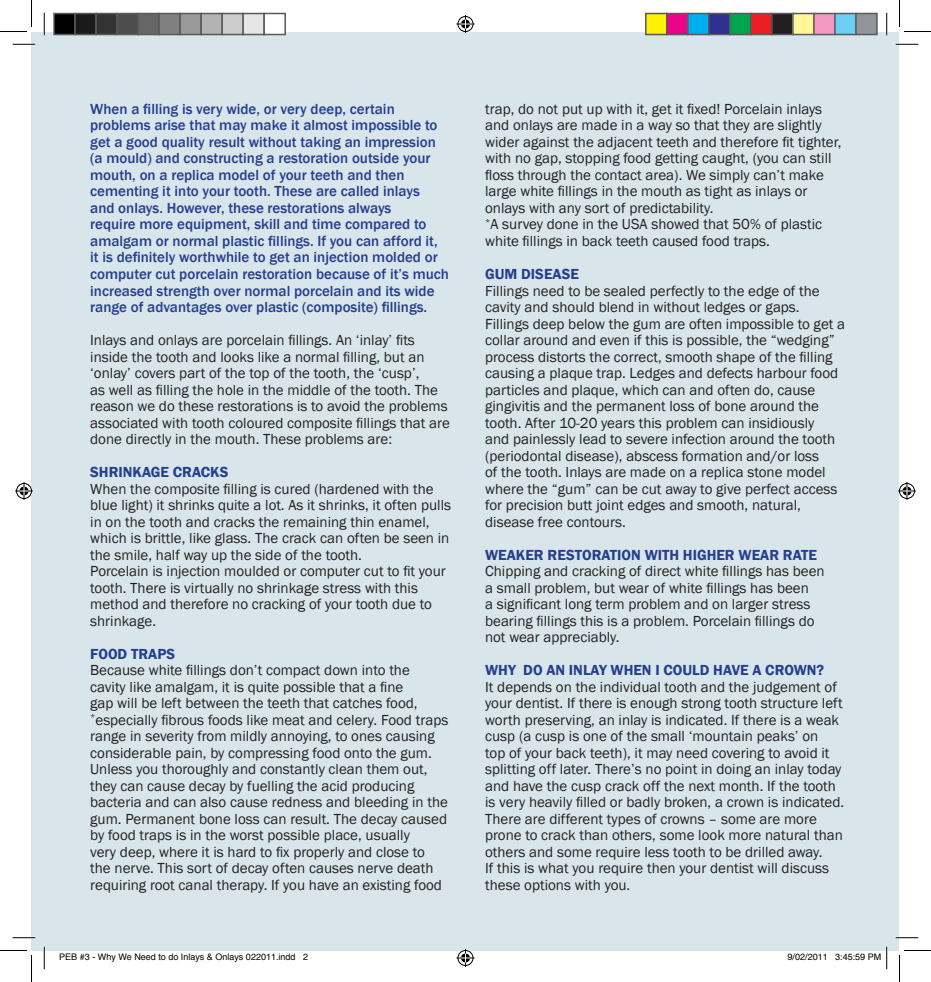
<style>
.page{position:relative;width:931px;height:982px;background:#fff}
.page>*{position:absolute;margin:0;border:0;box-sizing:border-box;transform-origin:0 0}
.t1{font:15px/16.5px "Franklin Gothic";color:#231f20}
.t2{font:500 15px/16.5px "Franklin Gothic";color:#253f8e}
.t3{font:600 15px "Franklin Gothic";color:#253f8e}
.t4{font:9px "Helvetica";color:#000}
</style>
<div class="page">
<div style="left:32px;top:32px;width:867px;height:918px;background:#d8e6eb"></div>
<hr style="left:13px;top:43px;width:22px;height:2px;background:#fff">
<hr style="left:895px;top:43px;width:23px;height:2px;background:#fff">
<hr style="left:13px;top:936px;width:22px;height:2px;background:#fff">
<hr style="left:895px;top:936px;width:23px;height:2px;background:#fff">
<hr style="left:43px;top:13px;width:2px;height:22px;background:#fff">
<hr style="left:43px;top:946px;width:2px;height:23px;background:#fff">
<hr style="left:885px;top:13px;width:2px;height:22px;background:#fff">
<svg style="left:13px;top:44px;width:22px;height:1px"></svg>
<svg style="left:895px;top:44px;width:23px;height:1px"></svg>
<svg style="left:13px;top:937px;width:22px;height:1px"></svg>
<svg style="left:895px;top:937px;width:23px;height:1px"></svg>
<svg style="left:44px;top:13px;width:1px;height:22px"></svg>
<svg style="left:44px;top:946px;width:1px;height:23px"></svg>
<svg style="left:886px;top:13px;width:1px;height:22px"></svg>
<svg style="left:0;top:0;width:32px;height:32px"></svg>
<svg style="left:0;top:950px;width:32px;height:31px"></svg>
<svg style="left:899px;top:0;width:31px;height:32px"></svg>
<svg style="left:899px;top:950px;width:31px;height:31px"></svg>
<svg style="left:456px;top:15px;width:18px;height:951px"></svg>
<svg style="left:15px;top:482px;width:18px;height:18px"></svg>
<svg style="left:898px;top:482px;width:17px;height:18px"></svg>
<div style="left:54px;top:14px;width:21px;height:21px;background:#000"></div>
<div style="left:53px;top:13px;width:23px;height:22px;border:2px solid #595959"></div>
<div style="left:75px;top:14px;width:21px;height:21px;background:#1a1a1a"></div>
<div style="left:74px;top:13px;width:23px;height:22px;border:2px solid #595959"></div>
<div style="left:96px;top:14px;width:21px;height:21px;background:#333"></div>
<div style="left:95px;top:13px;width:23px;height:22px;border:2px solid #595959"></div>
<div style="left:117px;top:14px;width:21px;height:21px;background:#4d4d4d"></div>
<div style="left:116px;top:13px;width:23px;height:22px;border:2px solid #595959"></div>
<div style="left:138px;top:14px;width:21px;height:21px;background:#666"></div>
<div style="left:137px;top:13px;width:23px;height:22px;border:2px solid #595959"></div>
<div style="left:159px;top:14px;width:21px;height:21px;background:#808080"></div>
<div style="left:158px;top:13px;width:23px;height:22px;border:2px solid #595959"></div>
<div style="left:180px;top:14px;width:21px;height:21px;background:#999"></div>
<div style="left:179px;top:13px;width:23px;height:22px;border:2px solid #595959"></div>
<div style="left:201px;top:14px;width:21px;height:21px;background:#b3b3b3"></div>
<div style="left:200px;top:13px;width:23px;height:22px;border:2px solid #595959"></div>
<div style="left:222px;top:14px;width:21px;height:21px;background:#ccc"></div>
<div style="left:221px;top:13px;width:23px;height:22px;border:2px solid #595959"></div>
<div style="left:243px;top:14px;width:21px;height:21px;background:#e6e6e6"></div>
<div style="left:242px;top:13px;width:23px;height:22px;border:2px solid #595959"></div>
<div style="left:263px;top:13px;width:23px;height:22px;border:2px solid #595959"></div>
<div style="left:645px;top:14px;width:21px;height:21px;background:#fff101"></div>
<div style="left:645px;top:13px;width:22px;height:22px;border:2px solid #595959"></div>
<div style="left:666px;top:14px;width:21px;height:21px;background:#ed028c"></div>
<div style="left:666px;top:13px;width:22px;height:22px;border:2px solid #595959"></div>
<div style="left:687px;top:14px;width:21px;height:21px;background:#00aeef"></div>
<div style="left:687px;top:13px;width:22px;height:22px;border:2px solid #595959"></div>
<div style="left:708px;top:14px;width:21px;height:21px;background:#2e3092"></div>
<div style="left:708px;top:13px;width:22px;height:22px;border:2px solid #595959"></div>
<div style="left:729px;top:14px;width:21px;height:21px;background:#00a54f"></div>
<div style="left:729px;top:13px;width:22px;height:22px;border:2px solid #595959"></div>
<div style="left:750px;top:14px;width:21px;height:21px;background:#ee1d23"></div>
<div style="left:750px;top:13px;width:22px;height:22px;border:2px solid #595959"></div>
<div style="left:771px;top:14px;width:21px;height:21px;background:#231f20"></div>
<div style="left:771px;top:13px;width:22px;height:22px;border:2px solid #595959"></div>
<div style="left:792px;top:14px;width:21px;height:21px;background:#fff79a"></div>
<div style="left:792px;top:13px;width:22px;height:22px;border:2px solid #595959"></div>
<div style="left:813px;top:14px;width:21px;height:21px;background:#f499c2"></div>
<div style="left:813px;top:13px;width:22px;height:22px;border:2px solid #595959"></div>
<div style="left:834px;top:14px;width:21px;height:21px;background:#6bcff6"></div>
<div style="left:834px;top:13px;width:22px;height:22px;border:2px solid #595959"></div>
<div style="left:855px;top:14px;width:21px;height:21px;background:#939598"></div>
<div style="left:855px;top:13px;width:22px;height:22px;border:2px solid #595959"></div>
<svg style="left:834px;top:946px;width:53px;height:23px"></svg>
<p class="t2" style="left:90px;top:101px;width:360px">When a filling is very wide, or very deep, certain problems arise that may make it almost impossible to get a good quality result without taking an impression (a mould) and constructing a restoration outside your mouth, on a replica model of your teeth and then cementing it into your tooth. These are called inlays<br>and onlays. However, these restorations always<br>require more equipment, skill and time compared to amalgam or normal plastic fillings. If you can afford it, it is definitely worthwhile to get an injection molded or computer cut porcelain restoration because of it’s much increased strength over normal porcelain and its wide range of advantages over plastic (composite) fillings.</p>
<p class="t1" style="left:90px;top:332px;width:361px">Inlays and onlays are porcelain fillings. An ‘inlay’ fits inside the tooth and looks like a normal filling, but an ‘onlay’ covers part of the top of the tooth, the ‘cusp’,<br>as well as filling the hole in the middle of the tooth. The reason we do these restorations is to avoid the problems associated with tooth coloured composite fillings that are done directly in the mouth. These problems are:</p>
<p class="t3" style="left:90px;top:463px;width:93px">SHRINKAGE CRA</p>
<p class="t3" style="left:201px;top:463px;width:29px">CKS</p>
<p class="t1" style="left:90px;top:480px;width:362px">When the composite filling is cured (hardened with the blue light) it shrinks quite a lot. As it shrinks, it often pulls in on the tooth and cracks the remaining thin enamel, which is brittle, like glass. The crack can often be seen in the smile, half way up the side of the tooth.</p>
<p class="t1" style="left:90px;top:563px;width:357px">Porcelain is injection moulded or computer cut to fit your tooth. There is virtually no shrinkage stress with this method and therefore no cracking of your tooth due to shrinkage.</p>
<p class="t3" style="left:90px;top:644px;width:86px">FOOD TRAPS</p>
<p class="t1" style="left:90px;top:662px;width:359px">Because white fillings don’t compact down into the cavity like amalgam, it is quite possible that a fine<br>gap will be left between the teeth that catches food, <sup>*</sup>especially fibrous foods like meat and celery. Food traps range in severity from mildly annoying, to ones causing considerable pain, by compressing food onto the gum.<br>Unless you thoroughly and constantly clean them out, they can cause decay by fuelling the acid producing bacteria and can also cause redness and bleeding in the gum. Permanent bone loss can result. The decay caused by food traps is in the worst possible place, usually<br>very deep, where it is hard to fix properly and close to the nerve. This sort of decay often causes nerve death requiring root canal therapy. If you have an existing food</p>
<p class="t1" style="left:485px;top:101px;width:358px">trap, do not put up with it, get it fixed! Porcelain inlays and onlays are made in a way so that they are slightly wider against the adjacent teeth and therefore fit tighter, with no gap, stopping food getting caught, (you can still floss through the contact area). We simply can’t make large white fillings in the mouth as tight as inlays or onlays with any sort of predictability.</p>
<p class="t1" style="left:485px;top:216px;width:338px"><sup>*</sup>A survey done in the USA showed that 50% of plastic white fillings in back teeth caused food traps.</p>
<p class="t3" style="left:485px;top:265px;width:95px">GUM DISEASE</p>
<p class="t1" style="left:485px;top:282px;width:361px">Fillings need to be sealed perfectly to the edge of the cavity and should blend in without ledges or gaps.<br>Fillings deep below the gum are often impossible to get a collar around and even if this is possible, the “wedging” process distorts the correct, smooth shape of the filling causing a plaque trap. Ledges and defects harbour food particles and plaque, which can and often do, cause gingivitis and the permanent loss of bone around the tooth. After 10-20 years this problem can insidiously<br>and painlessly lead to severe infection around the tooth (periodontal disease), abscess formation and/or loss<br>of the tooth. Inlays are made on a replica stone model where the “gum” can be cut away to give perfect access for precision butt joint edges and smooth, natural, disease free contours.</p>
<p class="t3" style="left:485px;top:545px;width:333px">WEAKER RESTORATIO N WITH HIGHER WEAR RATE</p>
<p class="t1" style="left:485px;top:563px;width:341px">Chipping and cracking of direct white fillings has been a small problem, but wear of white fillings has been<br>a significant long term problem and on larger stress bearing fillings this is a problem. Porcelain fillings do not wear appreciably.</p>
<p class="t3" style="left:485px;top:661px;width:149px">WHY DO AN INLAY WHEN</p>
<p class="t3" style="left:655px;top:661px;width:37px">I COULD</p>
<p class="t3" style="left:713px;top:661px;width:112px">HAVE A CROWN?</p>
<p class="t1" style="left:485px;top:678px;width:360px">It depends on the individual tooth and the judgement of your dentist. If there is enough strong tooth structure left worth preserving, an inlay is indicated. If there is a weak cusp (a cusp is one of the small ‘mountain peaks’ on<br>top of your back teeth), it may need covering to avoid it splitting off later. There’s no point in doing an inlay today and have the cusp crack off the next month. If the tooth is very heavily filled or badly broken, a crown is indicated.<br>There are different types of crowns – some are more prone to crack than others, some look more natural than others and some require less tooth to be drilled away.<br>If this is what you require then your dentist will discuss these options with you.</p>
<p class="t4" style="left:59px;top:951px;width:250px">PEB #3 - Why We Need to do Inlays &amp; Onlays 022011.indd 2</p>
<p class="t4" style="left:787px;top:951px;width:95px">9/02/2011 3:45:59 PM</p>
</div>
